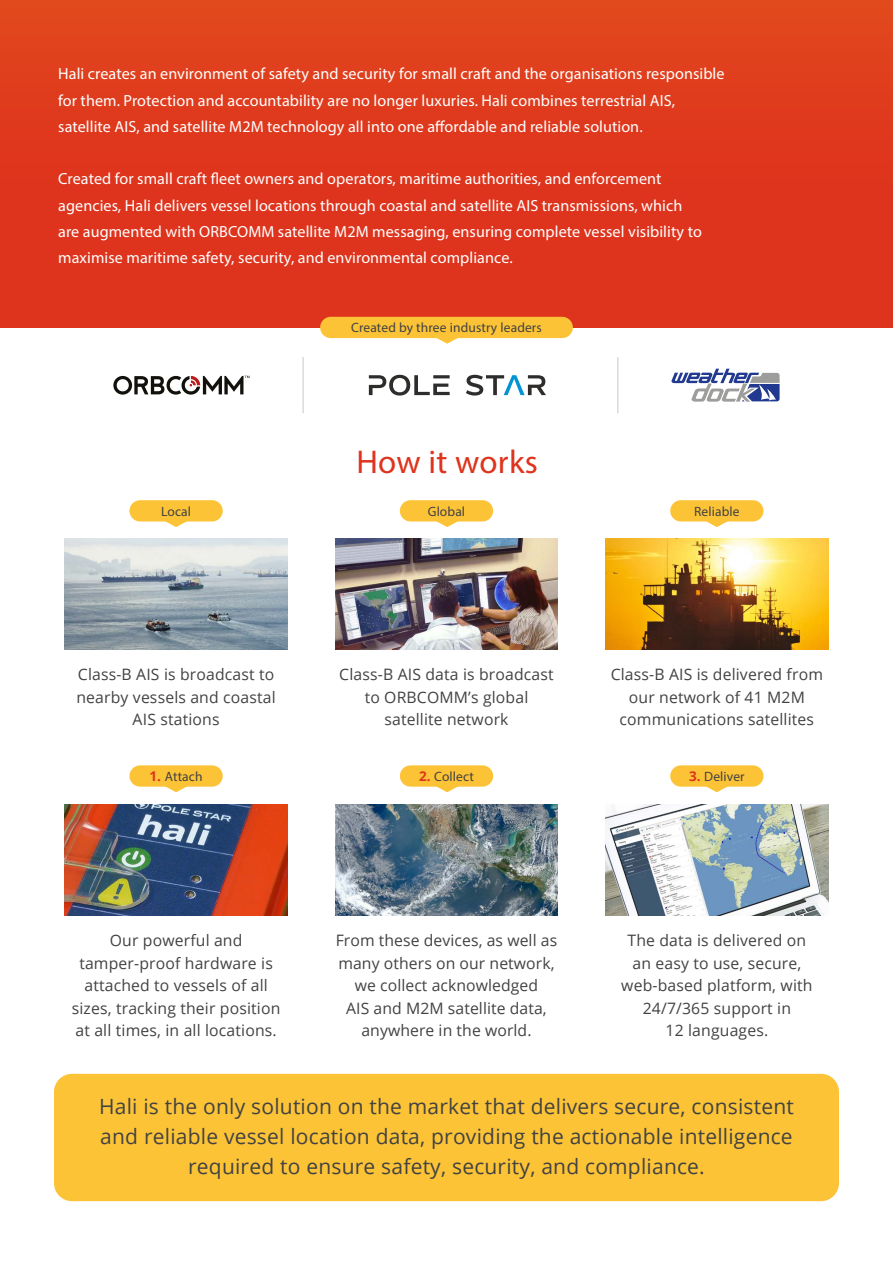
<style>
.page{position:relative;width:893px;height:1263px;background:#fff}
.page>*{position:absolute;margin:0;border:0;box-sizing:border-box;transform-origin:0 0}
.t1{font:33px "Myriad Pro";letter-spacing:.01em;color:#de341d}
.t2{font:21px/30px "Open Sans";letter-spacing:.01em;color:#424241;text-align:center}
.t3{font:16.2px/26.2px "Myriad Pro";letter-spacing:.005em;color:#fff}
.t4{font:15.75px/22.5px "Open Sans";letter-spacing:.01em;color:#424241;text-align:center}
.t5{font:13.5px "Myriad Pro";letter-spacing:.01em;color:#424241}
.s1{font-family:"Open Sans";font-weight:700;color:#de341d}
</style>
<div class="page">
<div style="left:0;top:0;width:893px;height:327px;background:linear-gradient(to bottom,#e1441d,#dd2f1d)"></div>
<div style="left:54px;top:1074px;width:785px;height:127px;background:#fcc337;border-radius:18px"></div>
<svg style="left:430px;top:338px;width:34px;height:6px"></svg>
<div style="left:320px;top:317px;width:253px;height:21px;background:#fcc337;border-radius:11px"></div>
<img style="left:605px;top:538px;width:223px;height:111px">
<img style="left:65px;top:538px;width:223px;height:111px">
<img style="left:335px;top:805px;width:223px;height:111px">
<img style="left:335px;top:538px;width:223px;height:111px">
<img style="left:605px;top:805px;width:223px;height:111px">
<img style="left:65px;top:805px;width:223px;height:111px">
<div style="left:129px;top:765px;width:94px;height:22px;background:#fcc337;border-radius:11px"></div>
<div style="left:400px;top:765px;width:93px;height:22px;background:#fcc337;border-radius:11px"></div>
<div style="left:670px;top:765px;width:93px;height:22px;background:#fcc337;border-radius:11px"></div>
<svg style="left:430px;top:786px;width:34px;height:6px"></svg>
<svg style="left:700px;top:786px;width:34px;height:6px"></svg>
<svg style="left:159px;top:786px;width:34px;height:6px"></svg>
<div style="left:129px;top:500px;width:94px;height:21px;background:#fcc337;border-radius:11px"></div>
<div style="left:400px;top:500px;width:93px;height:21px;background:#fcc337;border-radius:11px"></div>
<div style="left:670px;top:500px;width:93px;height:21px;background:#fcc337;border-radius:11px"></div>
<svg style="left:430px;top:521px;width:34px;height:6px"></svg>
<svg style="left:700px;top:521px;width:34px;height:6px"></svg>
<svg style="left:159px;top:521px;width:34px;height:6px"></svg>
<svg style="left:671px;top:369px;width:109px;height:33px"></svg>
<hr style="left:303px;top:357px;width:1px;height:56px;background:#c7c9cb">
<hr style="left:618px;top:357px;width:1px;height:56px;background:#c7c9cb">
<svg style="left:113px;top:376px;width:136px;height:19px"></svg>
<svg style="left:369px;top:375px;width:81px;height:21px"></svg>
<svg style="left:466px;top:375px;width:80px;height:21px"></svg>
<p class="t3" style="left:58px;top:61px;width:668px">Hali creates an environment of safety and security for small craft and the organisations responsible for them. Protection and accountability are no longer luxuries. Hali combines terrestrial AIS, satellite AIS, and satellite M2M technology all into one affordable and reliable solution.</p>
<p class="t3" style="left:58px;top:166px;width:645px">Created for small craft fleet owners and operators, maritime authorities, and enforcement agencies, Hali delivers vessel locations through coastal and satellite AIS transmissions, which are augmented with ORBCOMM satellite M2M messaging, ensuring complete vessel visibility to maximise maritime safety, security, and environmental compliance.</p>
<p class="t5" style="left:351px;top:319px;width:192px">Created by three industry leaders</p>
<h1 class="t1" style="left:356px;top:441px;width:183px">How it works</h1>
<p class="t5" style="left:161px;top:503px;width:31px">Local</p>
<p class="t5" style="left:428px;top:503px;width:39px">Global</p>
<p class="t5" style="left:694px;top:503px;width:47px">Reliable</p>
<p class="t4" style="left:76px;top:663px;width:201px">Class-B AIS is broadcast to nearby vessels and coastal<br>AIS stations</p>
<p class="t4" style="left:339px;top:663px;width:216px">Class-B AIS data is broadcast to ORBCOMM’s global satellite network</p>
<p class="t4" style="left:611px;top:663px;width:214px">Class-B AIS is delivered from our network of 41 M2M communications satellites</p>
<p class="t5" style="left:150px;top:768px;width:54px"><span class="s1">1.</span> Attach</p>
<p class="t5" style="left:419px;top:768px;width:56px"><span class="s1">2.</span> Collect</p>
<p class="t5" style="left:689px;top:768px;width:57px"><span class="s1">3.</span> Deliver</p>
<p class="t4" style="left:72px;top:929px;width:210px">Our powerful and tamper-proof hardware is attached to vessels of all sizes, tracking their position at all times, in all locations.</p>
<p class="t4" style="left:336px;top:929px;width:223px">From these devices, as well as many others on our network, we collect acknowledged<br>AIS and M2M satellite data, anywhere in the world.</p>
<p class="t4" style="left:621px;top:929px;width:193px">The data is delivered on an easy to use, secure, web-based platform, with<br>24/7/365 support in<br>12 languages.</p>
<p class="t2" style="left:99px;top:1091px;width:696px">Hali is the only solution on the market that delivers secure, consistent and reliable vessel location data, providing the actionable intelligence required to ensure safety, security, and compliance.</p>
</div>
